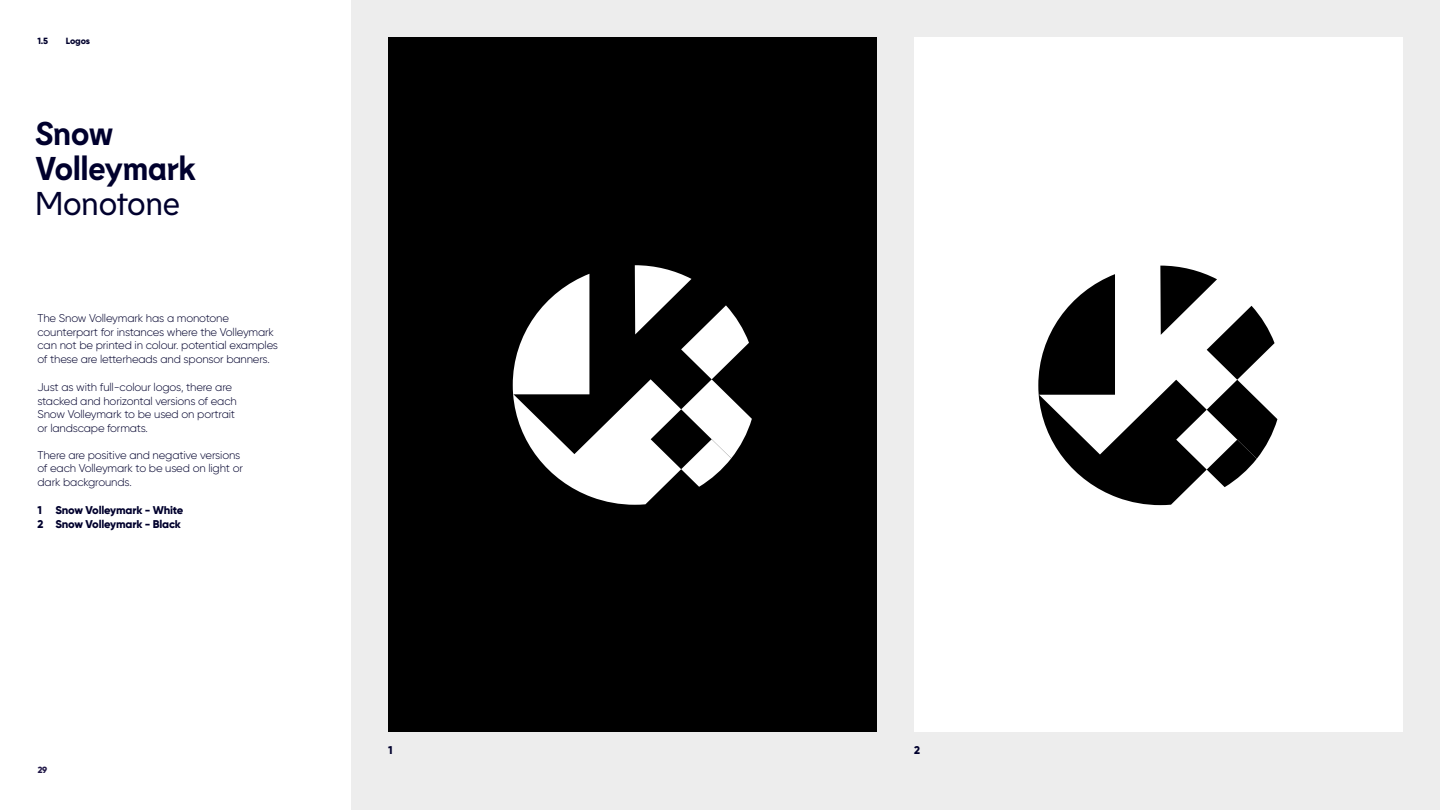
<style>
.page{position:relative;width:1440px;height:810px;background:#fff}
.page>*{position:absolute;margin:0;border:0;box-sizing:border-box;transform-origin:0 0}
.t1{font:700 32.92px/35.2px "Lemur";letter-spacing:-.02em;color:#00002d}
.t2{font:32.92px "Lemur";letter-spacing:-.025em;color:#00002d}
.t3{font:300 11.25px/13.5px "Gilroy";letter-spacing:-.015em;color:#00002d}
.t4{font:800 11.25px/13.5px "Gilroy";letter-spacing:-.015em;color:#00002d}
.t5{font:800 9px "Gilroy";letter-spacing:-.015em;color:#00002d}
.t6{font:800 9px "Gilroy";color:#201747}
</style>
<div class="page">
<div style="left:351px;top:0;width:1089px;height:810px;background:#ededed"></div>
<div style="left:388px;top:38px;width:489px;height:694px;background:#000"></div>
<div style="left:914px;top:38px;width:488px;height:694px;background:#fff"></div>
<svg style="left:513px;top:265px;width:239px;height:240px"></svg>
<svg style="left:1038px;top:266px;width:239px;height:239px"></svg>
<p class="t5" style="left:37px;top:35px;width:12px">1.5</p>
<p class="t5" style="left:66px;top:35px;width:26px">Logos</p>
<h1 class="t1" style="left:35px;top:115px;width:162px">Snow<br>Volleymark</h1>
<h1 class="t2" style="left:35px;top:183px;width:147px">Monotone</h1>
<p class="t3" style="left:38px;top:312px;width:242px">The Snow Volleymark has a monotone counterpart for instances where the Volleymark can not be printed in colour. potential examples of these are letterheads and sponsor banners.</p>
<p class="t3" style="left:38px;top:381px;width:201px">Just as with full-colour logos, there are stacked and horizontal versions of each Snow Volleymark to be used on portrait or landscape formats.</p>
<p class="t3" style="left:38px;top:448px;width:207px">There are positive and negative versions of each Volleymark to be used on light or dark backgrounds.</p>
<p class="t4" style="left:38px;top:504px;width:147px">1 Snow Volleymark - White<br>2 Snow Volleymark - Black</p>
<p class="t6" style="left:38px;top:764px;width:11px">29</p>
<p class="t4" style="left:388px;top:744px;width:6px">1</p>
<p class="t4" style="left:914px;top:744px;width:7px">2</p>
</div>
